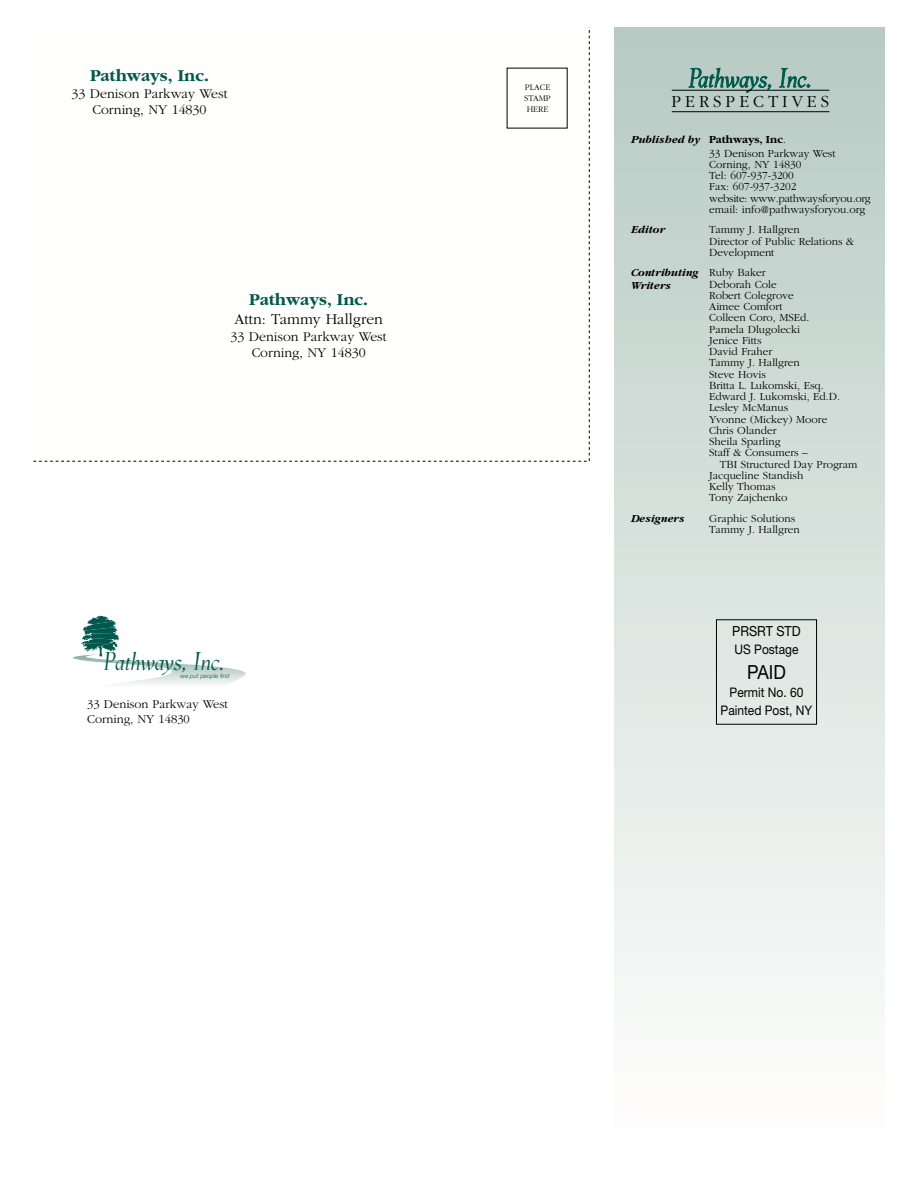
<style>
.page{position:relative;width:918px;height:1188px;background:#fff}
.page>*{position:absolute;margin:0;border:0;box-sizing:border-box;transform-origin:0 0}
.t1{font:italic 24.15px "Phaistos";color:#00594c}
.t2{font:19.5px "Helvetica Neue";color:#010000;scale:.91 1}
.t3{font:300 17.55px "Garamond";letter-spacing:.225em;color:#010000}
.t4{font:700 17.4px "Garamond";color:#00594c}
.t5{font:300 15.6px "Garamond";color:#010000}
.t6{font:300 13.95px/16.6px "Garamond";color:#010000;text-align:center}
.t7{font:13.95px "Helvetica Neue";color:#010000;scale:.91 1}
.t8{font:13.2px/17.1px "Helvetica Neue";color:#010000;text-align:center;scale:.91 1}
.t9{font:300 12.45px/15px "Garamond";color:#010000}
.t10{font:300 11.25px/11.2px "Garamond";color:#010000}
.t11{font:italic 700 11.25px/13.5px "Garamond";color:#010000}
.t12{font:300 8.85px/10.6px "Garamond";color:#010000;text-align:justify}
.t13{font:italic 300 6.15px "Helvetica Neue";color:#00594c}
.s1{font-weight:700}
</style>
<div class="page">
<svg style="left:34px;top:27px;width:556px;height:435px"></svg>
<div style="left:507px;top:68px;width:60px;height:60px;background:#fffffe"></div>
<div style="left:615px;top:27px;width:269px;height:1101px;background:linear-gradient(to bottom,#b6cac3,#fefefd)"></div>
<svg style="left:73px;top:615px;width:173px;height:69px"></svg>
<div style="left:716px;top:619px;width:101px;height:106px;border:1px solid #010000"></div>
<hr style="left:672px;top:111px;width:157px;height:1px;background:#010000">
<svg style="left:688px;top:59px;width:84px;height:51px;background:#9ebab3"></svg>
<svg style="left:779px;top:68px;width:32px;height:22px"></svg>
<hr style="left:672px;top:90px;width:157px;height:1px;background:#010000">
<h3 class="t4" style="left:90px;top:69px;width:120px">Pathways, Inc.</h3>
<p class="t6" style="left:71px;top:86px;width:158px">33 Denison Parkway West<br>Corning, NY 14830</p>
<p class="t12" style="left:524px;top:83px;width:28px">PLACE STAMP HERE</p>
<h3 class="t4" style="left:249px;top:293px;width:120px">Pathways, Inc.</h3>
<h3 class="t5" style="left:234px;top:313px;width:150px">Attn: Tammy Hallgren</h3>
<p class="t6" style="left:231px;top:329px;width:158px">33 Denison Parkway West<br>Corning, NY 14830</p>
<h1 class="t1" style="left:104px;top:647px;width:122px">Pathways, Inc.</h1>
<p class="t13" style="left:181px;top:674px;width:51px">we put people first</p>
<p class="t9" style="left:87px;top:698px;width:142px">33 Denison Parkway West<br>Corning, NY 14830</p>
<h3 class="t3" style="left:671px;top:94px;width:159px">PERSPECTIVES</h3>
<p class="t11" style="left:632px;top:134px;width:71px">Published by</p>
<p class="t10" style="left:709px;top:134px;width:128px;line-height:13.5px"><span class="s1">Pathways, Inc</span>.<br>33 Denison Parkway West</p>
<p class="t10" style="left:709px;top:160px;width:163px">Corning, NY 14830<br>Tel: 607-937-3200<br>Fax: 607-937-3202<br>website: www.pathwaysforyou.org email: info@pathwaysforyou.org</p>
<p class="t10" style="left:709px;top:225px;width:146px">Tammy J. Hallgren<br>Director of Public Relations &amp;<br>Development</p>
<p class="t10" style="left:709px;top:268px;width:132px">Ruby Baker<br>Deborah Cole<br>Robert Colegrove<br>Aimee Comfort<br>Colleen Coro, MSEd.<br>Pamela Dlugolecki<br>Jenice Fitts<br>David Fraher<br>Tammy J. Hallgren<br>Steve Hovis<br>Britta L. Lukomski, Esq.<br>Edward J. Lukomski, Ed.D.<br>Lesley McManus<br>Yvonne (Mickey) Moore<br>Chris Olander<br>Sheila Sparling<br>Staff &amp; Consumers –</p>
<p class="t10" style="left:709px;top:459px;width:150px;text-indent:11px">TBI Structured Day Program<br>Jacqueline Standish<br>Kelly Thomas<br>Tony Zajchenko</p>
<p class="t10" style="left:709px;top:514px;width:92px">Graphic Solutions<br>Tammy J. Hallgren</p>
<p class="t11" style="left:632px;top:224px;width:36px">Editor</p>
<p class="t11" style="left:632px;top:266px;width:69px">Contributing<br>Writers</p>
<p class="t11" style="left:632px;top:512px;width:55px">Designers</p>
<p class="t7" style="left:732px;top:627px;width:77px">PRSRT STD</p>
<p class="t8" style="left:735px;top:642px;width:72px">US Postage</p>
<h2 class="t2" style="left:747px;top:665px;width:44px">PAID</h2>
<p class="t8" style="left:721px;top:685px;width:102px">Permit No. 60<br>Painted Post, NY</p>
</div>
